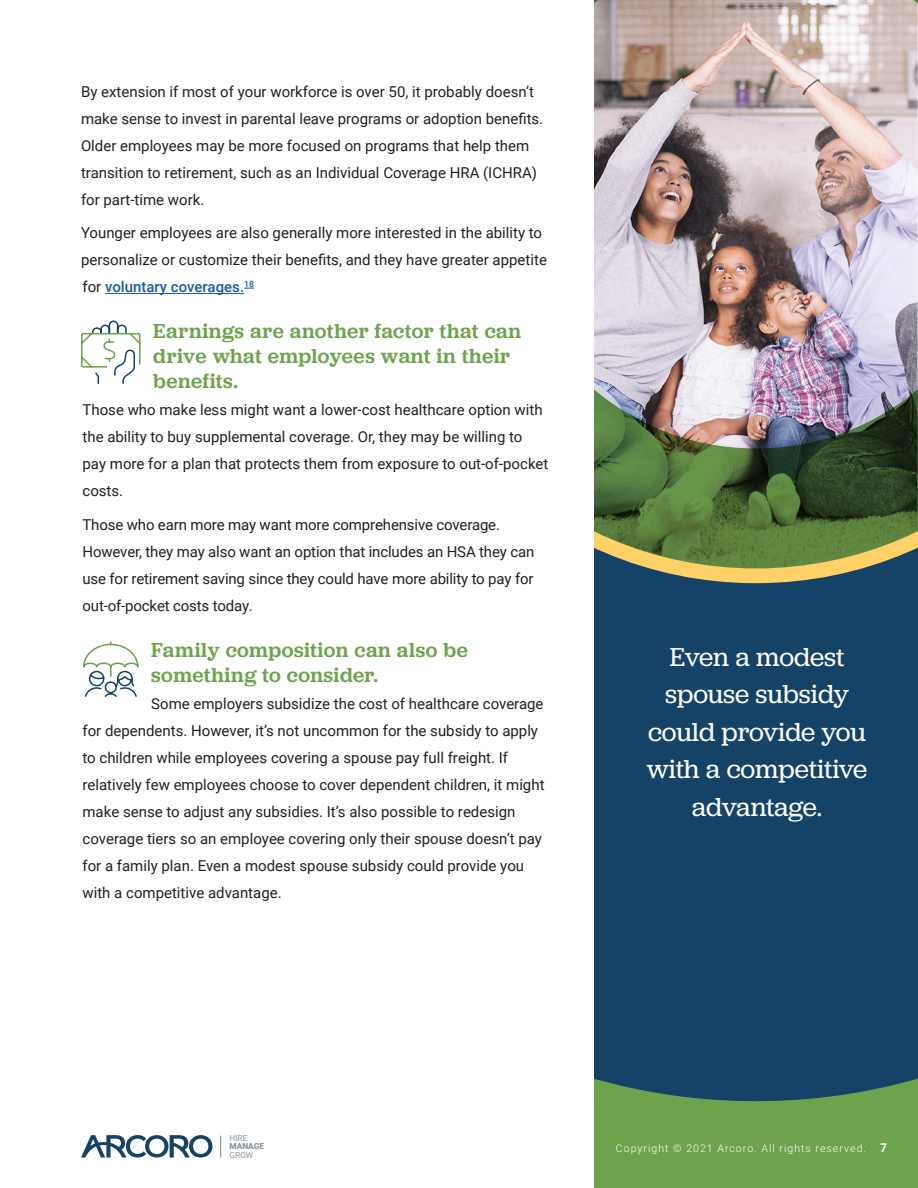
<style>
.page{position:relative;width:918px;height:1188px;background:#fff}
.page>*{position:absolute;margin:0;border:0;box-sizing:border-box;transform-origin:0 0}
.side_bar{font:27px/37.5px "Jubilat";letter-spacing:-.005em;color:#fff;text-align:center}
.Green_subsection{font:500 21px/25.2px "Jubilat";letter-spacing:.025em;color:#6da34d}
.Body_Style_1{font:15px/27px "Roboto";color:#231f20}
.t1{font:300 10.5px "Roboto";letter-spacing:.1em;color:#fff}
.t2{font:8.25px "Roboto";color:#8996a0}
.t3{font:900 8.25px "Roboto";color:#8996a0}
.s1{font-weight:500;color:#175d9e}
.s2{font-weight:700;font-size:12px}
</style>
<div class="page">
<div style="left:594px;top:1101px;width:324px;height:87px;background:#6da34d"></div>
<div style="left:594px;top:583px;width:324px;height:518px;background:#154367"></div>
<svg style="left:594px;top:568px;width:324px;height:15px;background:#7d8266"></svg>
<img style="left:594px;top:0;width:324px;height:568px">
<svg style="left:220px;top:1136px;width:1px;height:21px"></svg>
<svg style="left:81px;top:1135px;width:131px;height:23px"></svg>
<hr style="left:105px;top:293px;width:139px;height:1px;background:#175d9e">
<svg style="left:81px;top:320px;width:60px;height:65px"></svg>
<svg style="left:83px;top:642px;width:56px;height:55px"></svg>
<p class="Body_Style_1" style="left:81px;top:77px;width:464px">By extension if most of your workforce is over 50, it probably doesn’t make sense to invest in parental leave programs or adoption benefits.<br>Older employees may be more focused on programs that help them transition to retirement, such as an Individual Coverage HRA (ICHRA) for part-time work.</p>
<p class="Body_Style_1" style="left:81px;top:219px;width:467px">Younger employees are also generally more interested in the ability to personalize or customize their benefits, and they have greater appetite for <span class="s1">voluntary coverages.</span><sup>18</sup></p>
<p class="Green_subsection" style="left:153px;top:318px;width:369px">Earnings are another factor that can drive what employees want in their benefits.</p>
<p class="Body_Style_1" style="left:82px;top:396px;width:467px">Those who make less might want a lower-cost healthcare option with the ability to buy supplemental coverage. Or, they may be willing to pay more for a plan that protects them from exposure to out-of-pocket costs.</p>
<p class="Body_Style_1" style="left:82px;top:511px;width:453px">Those who earn more may want more comprehensive coverage.<br>However, they may also want an option that includes an HSA they can use for retirement saving since they could have more ability to pay for out-of-pocket costs today.</p>
<p class="Green_subsection" style="left:151px;top:636px;width:318px">Family composition can also be something to consider.</p>
<p class="Body_Style_1" style="left:82px;top:689px;width:464px;text-indent:69px">Some employers subsidize the cost of healthcare coverage for dependents. However, it’s not uncommon for the subsidy to apply to children while employees covering a spouse pay full freight. If relatively few employees choose to cover dependent children, it might make sense to adjust any subsidies. It’s also possible to redesign coverage tiers so an employee covering only their spouse doesn’t pay for a family plan. Even a modest spouse subsidy could provide you with a competitive advantage.</p>
<p class="side_bar" style="left:647px;top:637px;width:222px">Even a modest spouse subsidy could provide you with a competitive advantage.</p>
<p class="t2" style="left:229px;top:1132px;width:19px">HIRE</p>
<p class="t3" style="left:229px;top:1141px;width:36px">MANAGE</p>
<p class="t2" style="left:229px;top:1149px;width:25px">GROW</p>
<p class="t1" style="left:616px;top:1141px;width:273px">Copyright © 2021 Arcoro. All rights reserved. <span class="s2">7</span></p>
</div>
